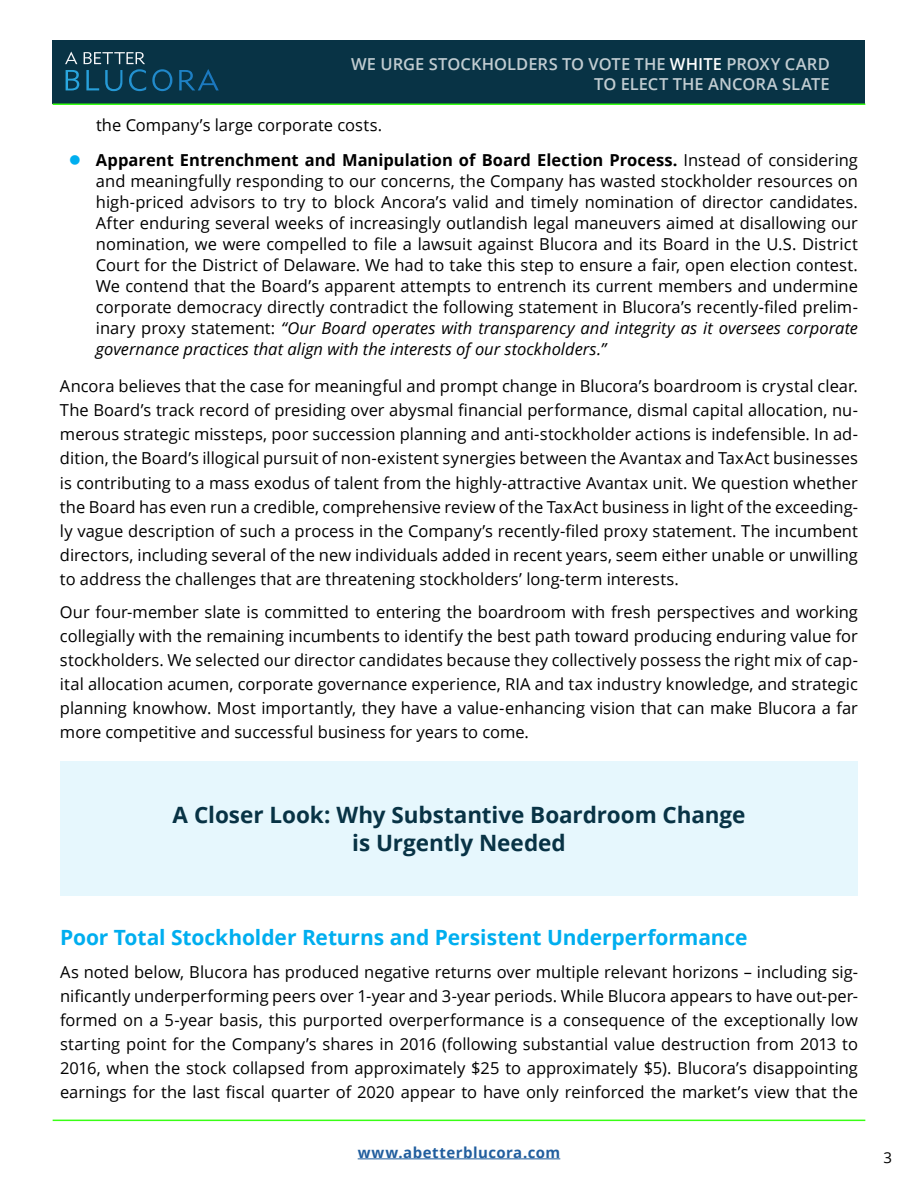
<style>
.page{position:relative;width:918px;height:1188px;background:#fff}
.page>*{position:absolute;margin:0;border:0;box-sizing:border-box;transform-origin:0 0}
.t1{font:700 22.5px/28.5px "Open Sans";letter-spacing:-.005em;color:#083345;text-align:center}
.t2{font:700 21px "Open Sans";letter-spacing:-.005em;color:#00aeef}
.t3{font:16.5px/24px "Open Sans";color:#000;text-align:justify}
.t4{font:600 16.5px/19.5px "Open Sans";letter-spacing:.005em;color:#c1ccd1;text-align:right}
.t5{font:700 15px "Open Sans";letter-spacing:.03em;color:#215e9e}
.t6{font:15px "Open Sans";color:#000}
.s1{color:#fff}
.s2{color:#00aeef}
.s3{font-weight:700}
.s4{font-style:italic}
</style>
<div class="page">
<div style="left:53px;top:40px;width:812px;height:64px;background:#083345"></div>
<svg style="left:152px;top:69px;width:20px;height:22px"></svg>
<svg style="left:179px;top:69px;width:40px;height:21px"></svg>
<svg style="left:65px;top:52px;width:81px;height:39px"></svg>
<hr style="left:53px;top:104px;width:812px;height:1px;background:#39ff14">
<hr style="left:358px;top:1158px;width:202px;height:1px;background:#215e9e">
<hr style="left:53px;top:1120px;width:812px;height:1px;background:#39ff14">
<div style="left:60px;top:761px;width:798px;height:135px;background:#e6f7fd"></div>
<p class="t4" style="left:351px;top:54px;width:480px">WE URGE STOCKHOLDERS TO VOTE THE <span class="s1">WHITE</span> PROXY CARD<br>TO ELECT THE ANCORA SLATE</p>
<p class="t3" style="left:96px;top:113px;width:288px">the Company’s large corporate costs.</p>
<p class="t3" style="left:96px;top:149px;width:764px;line-height:21px;text-indent:-27px"><span class="s2">●</span> <span class="s3">Apparent Entrenchment and Manipulation of Board Election Process.</span> Instead of considering and meaningfully responding to our concerns, the Company has wasted stockholder resources on high-priced advisors to try to block Ancora’s valid and timely nomination of director candidates.<br>After enduring several weeks of increasingly outlandish legal maneuvers aimed at disallowing our nomination, we were compelled to file a lawsuit against Blucora and its Board in the U.S. District Court for the District of Delaware. We had to take this step to ensure a fair, open election contest.<br>We contend that the Board’s apparent attempts to entrench its current members and undermine corporate democracy directly contradict the following statement in Blucora’s recently-filed prelim&shy;inary proxy statement: <span class="s4">“Our Board operates with transparency and integrity as it oversees corporate governance practices that align with the interests of our stockholders.”</span></p>
<p class="t3" style="left:60px;top:374px;width:800px">Ancora believes that the case for meaningful and prompt change in Blucora’s boardroom is crystal clear.<br>The Board’s track record of presiding over abysmal financial performance, dismal capital allocation, nu&shy;merous strategic missteps, poor succession planning and anti-stockholder actions is indefensible. In ad&shy;dition, the Board’s illogical pursuit of non-existent synergies between the Avantax and TaxAct businesses is contributing to a mass exodus of talent from the highly-attractive Avantax unit. We question whether the Board has even run a credible, comprehensive review of the TaxAct business in light of the exceeding&shy;ly vague description of such a process in the Company’s recently-filed proxy statement. The incumbent directors, including several of the new individuals added in recent years, seem either unable or unwilling to address the challenges that are threatening stockholders’ long-term interests.</p>
<p class="t3" style="left:60px;top:599px;width:800px">Our four-member slate is committed to entering the boardroom with fresh perspectives and working collegially with the remaining incumbents to identify the best path toward producing enduring value for stockholders. We selected our director candidates because they collectively possess the right mix of cap&shy;ital allocation acumen, corporate governance experience, RIA and tax industry knowledge, and strategic planning knowhow. Most importantly, they have a value-enhancing vision that can make Blucora a far more competitive and successful business for years to come.</p>
<h1 class="t1" style="left:173px;top:800px;width:574px">A Closer Look: Why Substantive Boardroom Change is Urgently Needed</h1>
<p class="t2" style="left:60px;top:923px;width:689px">Poor Total Stockholder Returns and Persistent Underperformance</p>
<p class="t3" style="left:60px;top:960px;width:800px">As noted below, Blucora has produced negative returns over multiple relevant horizons – including sig&shy;nificantly underperforming peers over 1-year and 3-year periods. While Blucora appears to have out-per&shy;formed on a 5-year basis, this purported overperformance is a consequence of the exceptionally low starting point for the Company’s shares in 2016 (following substantial value destruction from 2013 to 2016, when the stock collapsed from approximately $25 to approximately $5). Blucora’s disappointing earnings for the last fiscal quarter of 2020 appear to have only reinforced the market’s view that the</p>
<p class="t5" style="left:358px;top:1142px;width:204px">www.abetterblucora.com</p>
<p class="t6" style="left:884px;top:1147px;width:10px">3</p>
</div>
